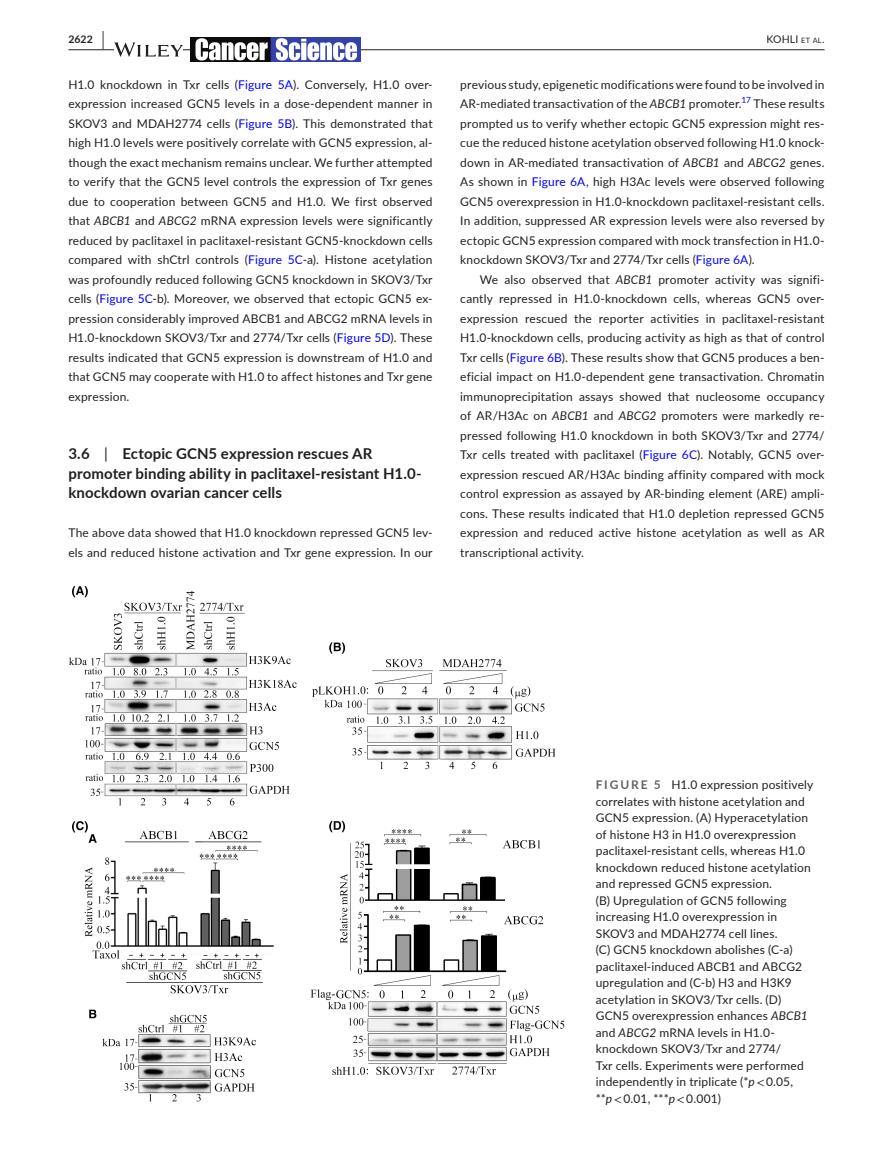
<style>
.page{position:relative;width:893px;height:1174px;background:#fff}
.page>*{position:absolute;margin:0;border:0;box-sizing:border-box;transform-origin:0 0}
.t1{font:700 15px/19.5px "Lato";letter-spacing:.005em;color:#231f20}
.t2{font:12px/19.5px "Lato";letter-spacing:.015em;color:#231f20;text-align:justify}
.t3{font:10.5px "Lato";letter-spacing:.015em;color:#231f20}
.t4{font:700 10.5px "Lato";color:#231f20}
.s1{font-size:19.5px}
.s2{font-size:7.35px}
.s3{color:#00f}
.s4{font-style:italic}
.s5{font-weight:400}
.s6{font-weight:700;color:#636366}
.s7{font-family:"STIX"}
</style>
<div class="page">
<hr style="left:68px;top:49px;width:756px;height:1px;background:#231f20">
<svg style="left:114px;top:42px;width:69px;height:15px"></svg>
<img style="left:191px;top:38px;width:170px;height:24px">
<img style="left:69px;top:586px;width:496px;height:516px">
<p class="t4" style="left:68px;top:31px;width:37px">2622 <span class="s1">|</span></p>
<p class="t3" style="left:766px;top:31px;width:60px">KOHLI <span class="s2">et al</span>.</p>
<p class="t2" style="left:68px;top:74px;width:366px">H1.0 knockdown in Txr cells (<span class="s3">Figure 5A</span>). Conversely, H1.0 over&shy;expression increased GCN5 levels in a dose-dependent manner in SKOV3 and MDAH2774 cells (<span class="s3">Figure 5B</span>). This demonstrated that high H1.0 levels were positively correlate with GCN5 expression, al&shy;though the exact mechanism remains unclear. We further attempted to verify that the GCN5 level controls the expression of Txr genes due to cooperation between GCN5 and H1.0. We first observed that <span class="s4">ABCB1</span> and <span class="s4">ABCG2</span> mRNA expression levels were significantly reduced by paclitaxel in paclitaxel-resistant GCN5-knockdown cells compared with shCtrl controls (<span class="s3">Figure 5C</span>-a). Histone acetylation was profoundly reduced following GCN5 knockdown in SKOV3/Txr cells (<span class="s3">Figure 5C</span>-b). Moreover, we observed that ectopic GCN5 ex&shy;pression considerably improved ABCB1 and ABCG2 mRNA levels in H1.0-knockdown SKOV3/Txr and 2774/Txr cells (<span class="s3">Figure 5D</span>). These results indicated that GCN5 expression is downstream of H1.0 and that GCN5 may cooperate with H1.0 to affect histones and Txr gene expression.</p>
<p class="t2" style="left:460px;top:74px;width:366px">previous study, epigenetic modifications were found to be involved in AR-mediated transactivation of the <span class="s4">ABCB1</span> promoter.<sup>17</sup> These results prompted us to verify whether ectopic GCN5 expression might res&shy;cue the reduced histone acetylation observed following H1.0 knock&shy;down in AR-mediated transactivation of <span class="s4">ABCB1</span> and <span class="s4">ABCG2</span> genes.<br>As shown in <span class="s3">Figure 6A</span>, high H3Ac levels were observed following GCN5 overexpression in H1.0-knockdown paclitaxel-resistant cells.<br>In addition, suppressed AR expression levels were also reversed by ectopic GCN5 expression compared with mock transfection in H1.0- knockdown SKOV3/Txr and 2774/Txr cells (<span class="s3">Figure 6A</span>).</p>
<p class="t2" style="left:460px;top:269px;width:366px;text-indent:20px">We also observed that <span class="s4">ABCB1</span> promoter activity was signifi&shy;cantly repressed in H1.0-knockdown cells, whereas GCN5 over&shy;expression rescued the reporter activities in paclitaxel-resistant H1.0-knockdown cells, producing activity as high as that of control Txr cells (<span class="s3">Figure 6B</span>). These results show that GCN5 produces a ben&shy;eficial impact on H1.0-dependent gene transactivation. Chromatin immunoprecipitation assays showed that nucleosome occupancy of AR/H3Ac on <span class="s4">ABCB1</span> and <span class="s4">ABCG2</span> promoters were markedly re&shy;pressed following H1.0 knockdown in both SKOV3/Txr and 2774/ Txr cells treated with paclitaxel (<span class="s3">Figure 6C</span>). Notably, GCN5 over&shy;expression rescued AR/H3Ac binding affinity compared with mock control expression as assayed by AR-binding element (ARE) ampli&shy;cons. These results indicated that H1.0 depletion repressed GCN5 expression and reduced active histone acetylation as well as AR transcriptional activity.</p>
<p class="t1" style="left:68px;top:443px;width:355px">3.6 <span class="s5">|</span> Ectopic GCN5 expression rescues AR promoter binding ability in paclitaxel-resistant H1.0- knockdown ovarian cancer cells</p>
<p class="t2" style="left:68px;top:522px;width:366px">The above data showed that H1.0 knockdown repressed GCN5 lev&shy;els and reduced histone activation and Txr gene expression. In our</p>
<p class="t2" style="left:596px;top:776px;width:219px;line-height:16.5px;text-align:left"><span class="s6">FIGURE 5</span> H1.0 expression positively correlates with histone acetylation and GCN5 expression. (A) Hyperacetylation of histone H3 in H1.0 overexpression paclitaxel-resistant cells, whereas H1.0 knockdown reduced histone acetylation and repressed GCN5 expression.<br>(B) Upregulation of GCN5 following increasing H1.0 overexpression in SKOV3 and MDAH2774 cell lines.<br>(C) GCN5 knockdown abolishes (C-a) paclitaxel-induced ABCB1 and ABCG2 upregulation and (C-b) H3 and H3K9 acetylation in SKOV3/Txr cells. (D)<br>GCN5 overexpression enhances <span class="s4">ABCB1 </span>and <span class="s4">ABCG2</span> mRNA levels in H1.0- knockdown SKOV3/Txr and 2774/<br>Txr cells. Experiments were performed independently in triplicate (*<span class="s4">p</span><span class="s7">&lt;</span> 0.05, **<span class="s4">p</span><span class="s7">&lt;</span> 0.01, ***<span class="s4">p</span><span class="s7">&lt;</span> 0.001)</p>
</div>
